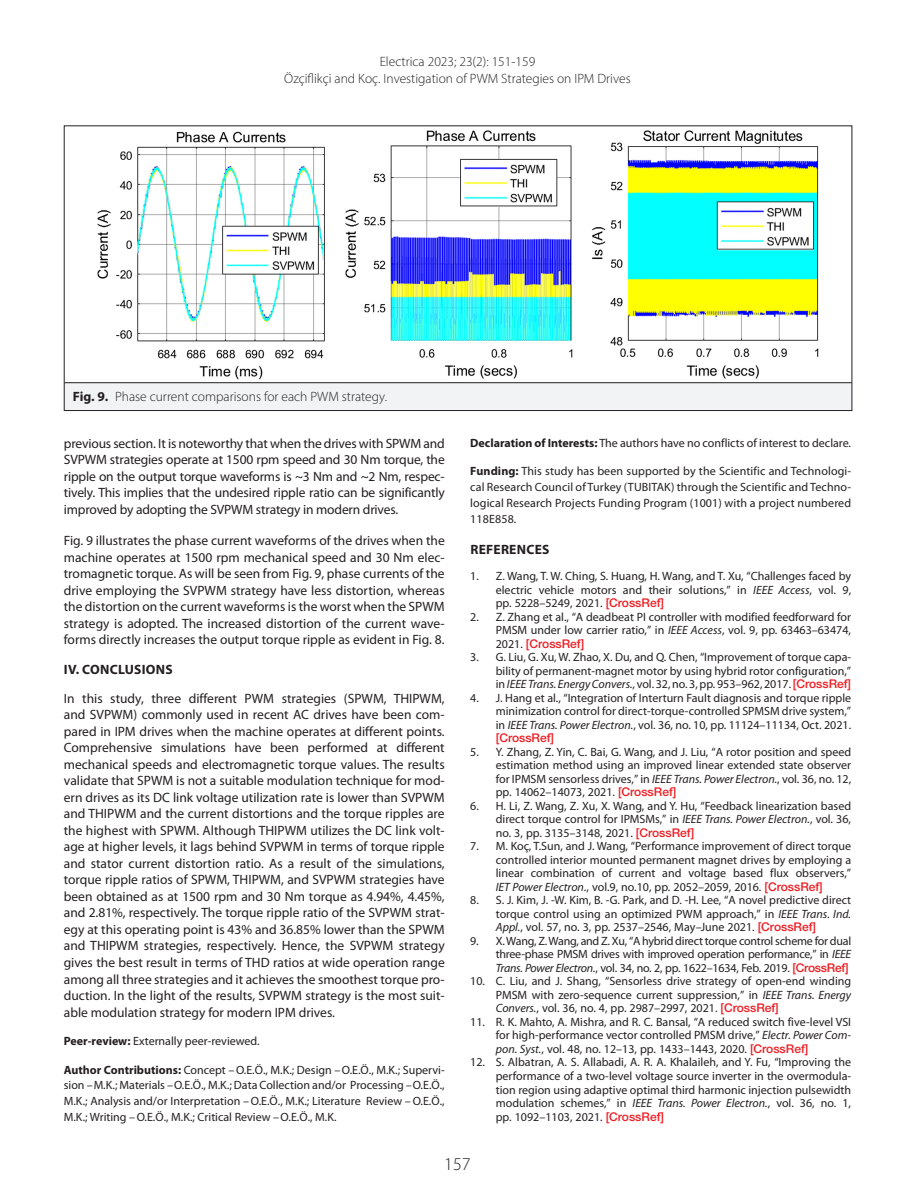
<style>
.page{position:relative;width:915px;height:1191px;background:#fff}
.page>*{position:absolute;margin:0;border:0;box-sizing:border-box;transform-origin:0 0}
.t1{font:300 18px "Myriad Pro";color:#231f20}
.t2{font:13.5px/16.5px "Myriad Pro";color:#231f20;text-align:justify}
.t3{font:300 13.5px/16.8px "Myriad Pro";color:#231f20;text-align:center}
.t4{font:700 13.5px "Myriad Pro";letter-spacing:.02em;color:#231f20}
.t5{font:12px/13.5px "Myriad Pro";color:#231f20;text-align:justify}
.t6{font:500 12px "Helvetica Neue LT Std";color:#ee1d23}
.s1{font-weight:700}
.s2{font-style:italic}
.s3{font-family:"Helvetica Neue LT Std";font-weight:500;color:#ee1d23}
.s4{font-family:"Myriad Pro";font-weight:400;color:#231f20}
</style>
<div class="page">
<div style="left:64px;top:382px;width:787px;height:29px;background:#f2f3f4"></div>
<hr style="left:64px;top:382px;width:787px;height:1px;background:#231f20">
<img style="left:98px;top:130px;width:720px;height:249px">
<p class="t3" style="left:284px;top:53px;width:348px">Electrica 2023; 23(2): 151-159<br>Özçiflikçi and Koç. Investigation of PWM Strategies on IPM Drives</p>
<p class="t3" style="left:73px;top:388px;width:315px"><span class="s1">Fig. 9.</span> Phase current comparisons for each PWM strategy.</p>
<p class="t2" style="left:64px;top:435px;width:382px">previous section. It is noteworthy that when the drives with SPWM and SVPWM strategies operate at 1500 rpm speed and 30 Nm torque, the ripple on the output torque waveforms is ~3 Nm and ~2 Nm, respec&shy;tively. This implies that the undesired ripple ratio can be significantly improved by adopting the SVPWM strategy in modern drives.</p>
<p class="t2" style="left:64px;top:532px;width:382px">Fig. 9 illustrates the phase current waveforms of the drives when the machine operates at 1500 rpm mechanical speed and 30 Nm elec&shy;tromagnetic torque. As will be seen from Fig. 9, phase currents of the drive employing the SVPWM strategy have less distortion, whereas the distortion on the current waveforms is the worst when the SPWM strategy is adopted. The increased distortion of the current wave&shy;forms directly increases the output torque ripple as evident in Fig. 8.</p>
<p class="t4" style="left:64px;top:660px;width:110px">IV. CONCLUSIONS</p>
<p class="t2" style="left:64px;top:690px;width:382px">In this study, three different PWM strategies (SPWM, THIPWM, and SVPWM) commonly used in recent AC drives have been com&shy;pared in IPM drives when the machine operates at different points.<br>Comprehensive simulations have been performed at different mechanical speeds and electromagnetic torque values. The results validate that SPWM is not a suitable modulation technique for mod&shy;ern drives as its DC link voltage utilization rate is lower than SVPWM and THIPWM and the current distortions and the torque ripples are the highest with SPWM. Although THIPWM utilizes the DC link volt&shy;age at higher levels, it lags behind SVPWM in terms of torque ripple and stator current distortion ratio. As a result of the simulations, torque ripple ratios of SPWM, THIPWM, and SVPWM strategies have been obtained as at 1500 rpm and 30 Nm torque as 4.94%, 4.45%, and 2.81%, respectively. The torque ripple ratio of the SVPWM strat&shy;egy at this operating point is 43% and 36.85% lower than the SPWM and THIPWM strategies, respectively. Hence, the SVPWM strategy gives the best result in terms of THD ratios at wide operation range among all three strategies and it achieves the smoothest torque pro&shy;duction. In the light of the results, SVPWM strategy is the most suit&shy;able modulation strategy for modern IPM drives.</p>
<p class="t5" style="left:64px;top:1034px;width:197px"><span class="s1">Peer-review:</span> Externally peer-reviewed.</p>
<p class="t5" style="left:64px;top:1061px;width:382px;line-height:15.8px"><span class="s1">Author Contributions:</span> Concept – O.E.Ö., M.K.; Design – O.E.Ö., M.K.; Supervi&shy;sion – M.K.; Materials – O.E.Ö., M.K.; Data Collection and/or Processing – O.E.Ö., M.K.; Analysis and/or Interpretation – O.E.Ö., M.K.; Literature Review – O.E.Ö., M.K.; Writing – O.E.Ö., M.K.; Critical Review – O.E.Ö., M.K.</p>
<p class="t5" style="left:470px;top:436px;width:382px"><span class="s1">Declaration of Interests:</span> The authors have no conflicts of interest to declare.</p>
<p class="t5" style="left:470px;top:463px;width:382px;line-height:15.8px"><span class="s1">Funding:</span> This study has been supported by the Scientific and Technologi&shy;cal Research Council of Turkey (TUBITAK) through the Scientific and Techno&shy;logical Research Projects Funding Program (1001) with a project numbered 118E858.</p>
<p class="t4" style="left:470px;top:540px;width:81px">REFERENCES</p>
<p class="t5" style="left:495px;top:569px;width:357px;text-indent:-26px">1. Z. Wang, T. W. Ching, S. Huang, H. Wang, and T. Xu, “Challenges faced by electric vehicle motors and their solutions,” in <span class="s2">IEEE Access</span>, vol. 9, pp. 5228–5249, 2021. <span class="s3">[CrossRef]</span></p>
<p class="t5" style="left:470px;top:610px;width:382px;text-align:right">2. Z. Zhang et al., “A deadbeat PI controller with modified feedforward for<br>PMSM under low carrier ratio,” in <span class="s2">IEEE Access</span>, vol. 9, pp. 63463–63474,</p>
<p class="t6" style="left:495px;top:636px;width:90px"><span class="s4">2021.</span> [CrossRef]</p>
<p class="t5" style="left:495px;top:650px;width:357px;text-indent:-26px">3. G. Liu, G. Xu, W. Zhao, X. Du, and Q. Chen, “Improvement of torque capa&shy;bility of permanent-magnet motor by using hybrid rotor configuration,” in <span class="s2">IEEE Trans. Energy Convers.</span>, vol. 32, no. 3, pp. 953–962, 2017. <span class="s3">[CrossRef]</span></p>
<p class="t5" style="left:495px;top:691px;width:357px;text-indent:-26px">4. J. Hang et al., “Integration of Interturn Fault diagnosis and torque ripple minimization control for direct-torque-controlled SPMSM drive system,” in <span class="s2">IEEE Trans. Power Electron.</span>, vol. 36, no. 10, pp. 11124–11134, Oct. 2021.</p>
<p class="t6" style="left:495px;top:731px;width:60px">[CrossRef]</p>
<p class="t5" style="left:495px;top:745px;width:357px;text-indent:-26px">5. Y. Zhang, Z. Yin, C. Bai, G. Wang, and J. Liu, “A rotor position and speed estimation method using an improved linear extended state observer for IPMSM sensorless drives,” in <span class="s2">IEEE Trans. Power Electron.</span>, vol. 36, no. 12, pp. 14062–14073, 2021. <span class="s3">[CrossRef]</span></p>
<p class="t5" style="left:495px;top:799px;width:357px;text-indent:-26px">6. H. Li, Z. Wang, Z. Xu, X. Wang, and Y. Hu, “Feedback linearization based direct torque control for IPMSMs,” in <span class="s2">IEEE Trans. Power Electron.</span>, vol. 36, no. 3, pp. 3135–3148, 2021. <span class="s3">[CrossRef]</span></p>
<p class="t5" style="left:495px;top:839px;width:357px;text-indent:-26px">7. M. Koç, T.Sun, and J. Wang, “Performance improvement of direct torque controlled interior mounted permanent magnet drives by employing a linear combination of current and voltage based flux observers,” <span class="s2">IET Power Electron.</span>, vol.9, no.10, pp. 2052–2059, 2016. <span class="s3">[CrossRef]</span></p>
<p class="t5" style="left:495px;top:893px;width:357px;text-indent:-26px">8. S. J. Kim, J. -W. Kim, B. -G. Park, and D. -H. Lee, “A novel predictive direct torque control using an optimized PWM approach,” in <span class="s2">IEEE Trans. Ind.<br>Appl.</span>, vol. 57, no. 3, pp. 2537–2546, May–June 2021. <span class="s3">[CrossRef]</span></p>
<p class="t5" style="left:495px;top:934px;width:357px;text-indent:-26px">9. X. Wang, Z. Wang, and Z. Xu, “A hybrid direct torque control scheme for dual three-phase PMSM drives with improved operation performance,” in <span class="s2">IEEE Trans. Power Electron.</span>, vol. 34, no. 2, pp. 1622–1634, Feb. 2019. <span class="s3">[CrossRef]</span></p>
<p class="t5" style="left:495px;top:974px;width:357px;text-indent:-26px">10. C. Liu, and J. Shang, “Sensorless drive strategy of open-end winding PMSM with zero-sequence current suppression,” in <span class="s2">IEEE Trans. Energy Convers.</span>, vol. 36, no. 4, pp. 2987–2997, 2021. <span class="s3">[CrossRef]</span></p>
<p class="t5" style="left:495px;top:1015px;width:357px;text-indent:-26px">11. R. K. Mahto, A. Mishra, and R. C. Bansal, “A reduced switch five-level VSI for high-performance vector controlled PMSM drive,” <span class="s2">Electr. Power Com&shy;pon. Syst.</span>, vol. 48, no. 12–13, pp. 1433–1443, 2020. <span class="s3">[CrossRef]</span></p>
<p class="t5" style="left:495px;top:1055px;width:357px;text-indent:-26px">12. S. Albatran, A. S. Allabadi, A. R. A. Khalaileh, and Y. Fu, “Improving the performance of a two-level voltage source inverter in the overmodula&shy;tion region using adaptive optimal third harmonic injection pulsewidth modulation schemes,” in <span class="s2">IEEE Trans. Power Electron.</span>, vol. 36, no. 1, pp. 1092–1103, 2021. <span class="s3">[CrossRef]</span></p>
<h1 class="t1" style="left:444px;top:1152px;width:28px">157</h1>
</div>
